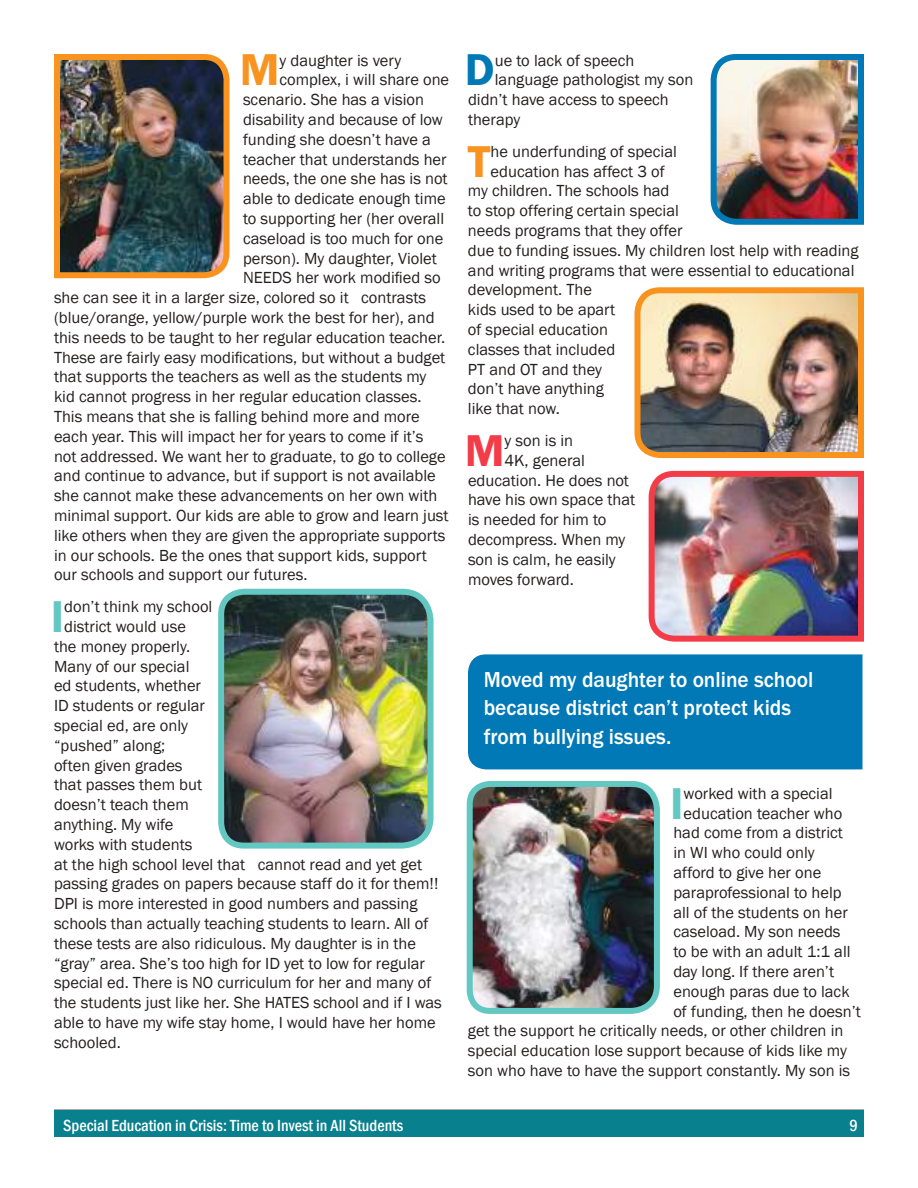
<style>
.page{position:relative;width:918px;height:1188px;background:#fff}
.page>*{position:absolute;margin:0;border:0;box-sizing:border-box;transform-origin:0 0}
.t1{font:600 46.2px "Franklin Gothic Itc T";color:#f99320}
.t2{font:600 46.2px "Franklin Gothic Itc T";color:#63c7c2}
.t3{font:600 46.2px "Franklin Gothic Itc T";color:#0079b6}
.t4{font:600 46.2px "Franklin Gothic Itc T";color:#f23d49}
.t5{font:500 22.5px/28.5px "Franklin Gothic Itc T";color:#fff;scale:.95 1}
.t6{font:16.5px "Franklin Gothic";color:#241f1f}
.t7{font:500 condensed 16.5px "Franklin Gothic";color:#fff}
</style>
<div class="page">
<img style="left:54px;top:54px;width:176px;height:225px">
<div style="left:468px;top:654px;width:394px;height:115px;background:#0079b6"></div>
<img style="left:218px;top:588px;width:216px;height:261px">
<img style="left:710px;top:54px;width:154px;height:171px">
<img style="left:634px;top:287px;width:230px;height:172px">
<img style="left:648px;top:470px;width:216px;height:172px">
<img style="left:466px;top:781px;width:194px;height:233px">
<div style="left:54px;top:1110px;width:810px;height:27px;background:#09808e"></div>
<h1 class="t1" style="left:240px;top:43px;width:41px">M</h1>
<p class="t6" style="left:280px;top:50px;width:123px">y daughter is very</p>
<p class="t6" style="left:280px;top:70px;width:171px">complex, i will share one</p>
<p class="t6" style="left:243px;top:89px;width:183px">scenario. She has a vision</p>
<p class="t6" style="left:243px;top:109px;width:201px">disability and because of low</p>
<p class="t6" style="left:243px;top:129px;width:189px">funding she doesn’t have a</p>
<p class="t6" style="left:243px;top:149px;width:205px">teacher that understands her</p>
<p class="t6" style="left:243px;top:169px;width:206px">needs, the one she has is not</p>
<p class="t6" style="left:243px;top:188px;width:204px">able to dedicate enough time</p>
<p class="t6" style="left:243px;top:208px;width:203px">to supporting her (her overall</p>
<p class="t6" style="left:243px;top:228px;width:202px">caseload is too much for one</p>
<p class="t6" style="left:243px;top:248px;width:195px">person). My daughter, Violet</p>
<p class="t6" style="left:243px;top:268px;width:199px">NEEDS her work modified so</p>
<p class="t6" style="left:54px;top:287px;width:374px">she can see it in a larger size, colored so it contrasts</p>
<p class="t6" style="left:54px;top:307px;width:382px">(blue/orange, yellow/purple work the best for her), and</p>
<p class="t6" style="left:54px;top:327px;width:393px">this needs to be taught to her regular education teacher.</p>
<p class="t6" style="left:54px;top:347px;width:393px">These are fairly easy modifications, but without a budget</p>
<p class="t6" style="left:54px;top:367px;width:374px">that supports the teachers as well as the students my</p>
<p class="t6" style="left:54px;top:386px;width:369px">kid cannot progress in her regular education classes.</p>
<p class="t6" style="left:54px;top:406px;width:367px">This means that she is falling behind more and more</p>
<p class="t6" style="left:54px;top:426px;width:371px">each year. This will impact her for years to come if it’s</p>
<p class="t6" style="left:54px;top:446px;width:393px">not addressed. We want her to graduate, to go to college</p>
<p class="t6" style="left:54px;top:466px;width:383px">and continue to advance, but if support is not available</p>
<p class="t6" style="left:54px;top:485px;width:385px">she cannot make these advancements on her own with</p>
<p class="t6" style="left:54px;top:505px;width:396px">minimal support. Our kids are able to grow and learn just</p>
<p class="t6" style="left:54px;top:525px;width:393px">like others when they are given the appropriate supports</p>
<p class="t6" style="left:54px;top:545px;width:374px">in our schools. Be the ones that support kids, support</p>
<p class="t6" style="left:54px;top:565px;width:255px">our schools and support our futures.</p>
<h1 class="t2" style="left:51px;top:590px;width:15px">I</h1>
<p class="t6" style="left:64px;top:596px;width:150px">don’t think my school</p>
<p class="t6" style="left:64px;top:616px;width:123px">district would use</p>
<p class="t6" style="left:54px;top:636px;width:138px">the money properly.</p>
<p class="t6" style="left:54px;top:656px;width:137px">Many of our special</p>
<p class="t6" style="left:54px;top:676px;width:149px">ed students, whether</p>
<p class="t6" style="left:54px;top:695px;width:153px">ID students or regular</p>
<p class="t6" style="left:54px;top:715px;width:135px">special ed, are only</p>
<p class="t6" style="left:54px;top:735px;width:113px">“pushed” along;</p>
<p class="t6" style="left:54px;top:755px;width:130px">often given grades</p>
<p class="t6" style="left:54px;top:775px;width:150px">that passes them but</p>
<p class="t6" style="left:54px;top:794px;width:136px">doesn’t teach them</p>
<p class="t6" style="left:54px;top:814px;width:121px">anything. My wife</p>
<p class="t6" style="left:54px;top:834px;width:140px">works with students</p>
<p class="t6" style="left:54px;top:854px;width:370px">at the high school level that cannot read and yet get</p>
<p class="t6" style="left:54px;top:874px;width:386px">passing grades on papers because staff do it for them!!</p>
<p class="t6" style="left:54px;top:893px;width:365px">DPI is more interested in good numbers and passing</p>
<p class="t6" style="left:54px;top:913px;width:376px">schools than actually teaching students to learn. All of</p>
<p class="t6" style="left:54px;top:933px;width:364px">these tests are also ridiculous. My daughter is in the</p>
<p class="t6" style="left:54px;top:953px;width:373px">“gray” area. She’s too high for ID yet to low for regular</p>
<p class="t6" style="left:54px;top:973px;width:379px">special ed. There is NO curriculum for her and many of</p>
<p class="t6" style="left:54px;top:992px;width:389px">the students just like her. She HATES school and if I was</p>
<p class="t6" style="left:54px;top:1012px;width:383px">able to have my wife stay home, I would have her home</p>
<p class="t6" style="left:54px;top:1032px;width:68px">schooled.</p>
<h1 class="t3" style="left:465px;top:43px;width:31px">D</h1>
<p class="t6" style="left:495px;top:50px;width:141px">ue to lack of speech</p>
<p class="t6" style="left:495px;top:70px;width:200px">language pathologist my son</p>
<p class="t6" style="left:468px;top:89px;width:202px">didn’t have access to speech</p>
<p class="t6" style="left:468px;top:109px;width:54px">therapy</p>
<h1 class="t1" style="left:468px;top:134px;width:24px">T</h1>
<p class="t6" style="left:491px;top:141px;width:188px">he underfunding of special</p>
<p class="t6" style="left:491px;top:161px;width:176px">education has affect 3 of</p>
<p class="t6" style="left:468px;top:181px;width:203px">my children. The schools had</p>
<p class="t6" style="left:468px;top:200px;width:212px">to stop offering certain special</p>
<p class="t6" style="left:468px;top:220px;width:216px">needs programs that they offer</p>
<p class="t6" style="left:468px;top:240px;width:392px">due to funding issues. My children lost help with reading</p>
<p class="t6" style="left:468px;top:260px;width:388px">and writing programs that were essential to educational</p>
<p class="t6" style="left:468px;top:280px;width:125px">development. The</p>
<p class="t6" style="left:468px;top:299px;width:149px">kids used to be apart</p>
<p class="t6" style="left:468px;top:319px;width:142px">of special education</p>
<p class="t6" style="left:468px;top:339px;width:149px">classes that included</p>
<p class="t6" style="left:468px;top:359px;width:135px">PT and OT and they</p>
<p class="t6" style="left:468px;top:379px;width:137px">don’t have anything</p>
<p class="t6" style="left:468px;top:398px;width:93px">like that now.</p>
<h1 class="t4" style="left:465px;top:423px;width:41px">M</h1>
<p class="t6" style="left:505px;top:430px;width:70px">y son is in</p>
<p class="t6" style="left:505px;top:450px;width:82px">4K, general</p>
<p class="t6" style="left:468px;top:470px;width:163px">education. He does not</p>
<p class="t6" style="left:468px;top:490px;width:169px">have his own space that</p>
<p class="t6" style="left:468px;top:509px;width:140px">is needed for him to</p>
<p class="t6" style="left:468px;top:529px;width:159px">decompress. When my</p>
<p class="t6" style="left:468px;top:549px;width:149px">son is calm, he easily</p>
<p class="t6" style="left:468px;top:569px;width:107px">moves forward.</p>
<h2 class="t5" style="left:484px;top:665px;width:348px">Moved my daughter to online school because district can’t protect kids from bullying issues.</h2>
<h1 class="t2" style="left:670px;top:776px;width:15px">I</h1>
<p class="t6" style="left:684px;top:783px;width:150px">worked with a special</p>
<p class="t6" style="left:684px;top:803px;width:160px">education teacher who</p>
<p class="t6" style="left:673px;top:823px;width:171px">had come from a district</p>
<p class="t6" style="left:673px;top:842px;width:143px">in WI who could only</p>
<p class="t6" style="left:673px;top:862px;width:149px">afford to give her one</p>
<p class="t6" style="left:673px;top:882px;width:170px">paraprofessional to help</p>
<p class="t6" style="left:673px;top:902px;width:176px">all of the students on her</p>
<p class="t6" style="left:673px;top:922px;width:169px">caseload. My son needs</p>
<p class="t6" style="left:673px;top:941px;width:179px">to be with an adult 1:1 all</p>
<p class="t6" style="left:673px;top:961px;width:162px">day long. If there aren’t</p>
<p class="t6" style="left:673px;top:981px;width:178px">enough paras due to lack</p>
<p class="t6" style="left:673px;top:1001px;width:189px">of funding, then he doesn’t</p>
<p class="t6" style="left:468px;top:1021px;width:377px">get the support he critically needs, or other children in</p>
<p class="t6" style="left:468px;top:1040px;width:380px">special education lose support because of kids like my</p>
<p class="t6" style="left:468px;top:1060px;width:384px">son who have to have the support constantly. My son is</p>
<p class="t7" style="left:63px;top:1115px;width:342px">Special Education in Crisis: Time to Invest in All Students</p>
<p class="t7" style="left:850px;top:1115px;width:10px">9</p>
</div>
